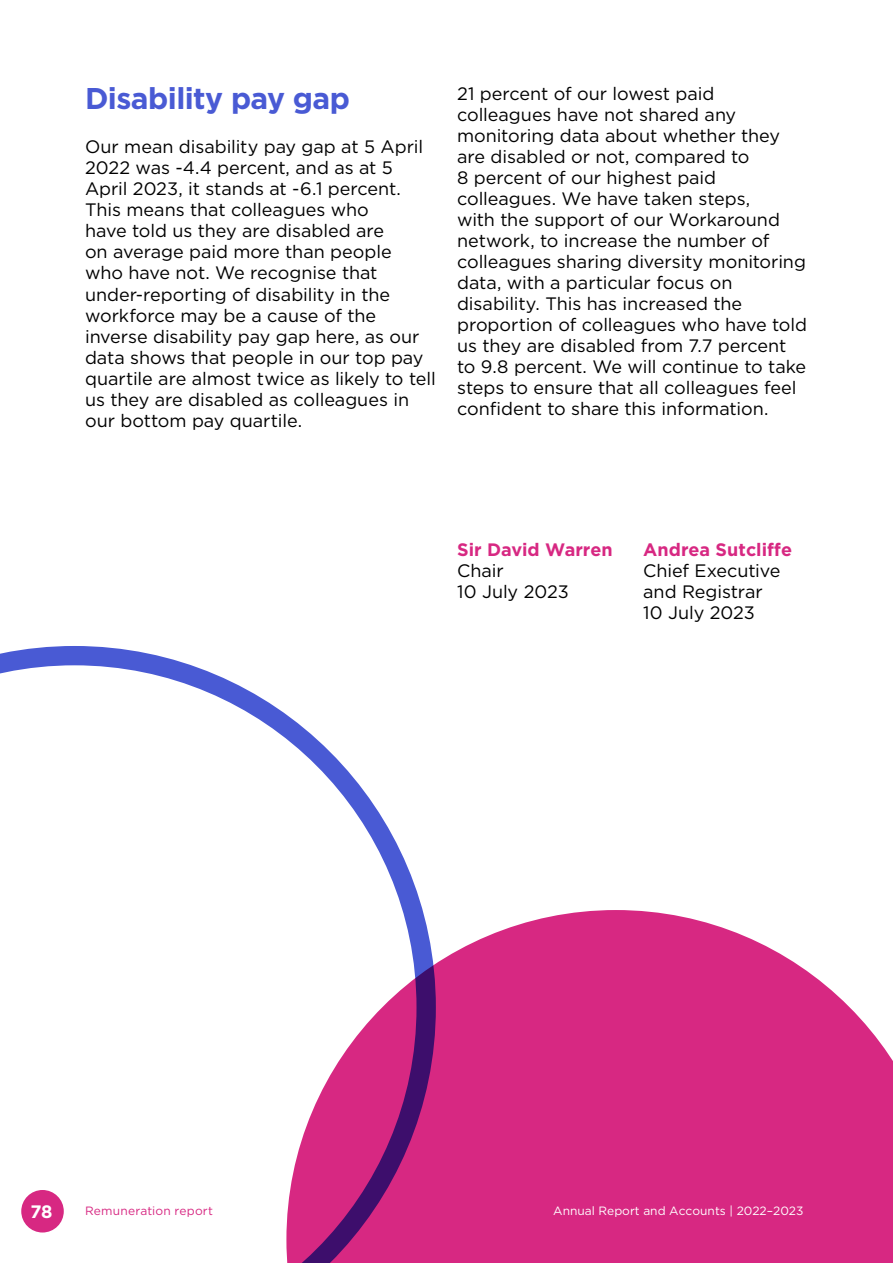
<style>
.page{position:relative;width:893px;height:1263px;background:#fff}
.page>*{position:absolute;margin:0;border:0;box-sizing:border-box;transform-origin:0 0}
.t1{font:700 30px "Gotham";letter-spacing:-.02em;color:#495ad4}
.t2{font:18px/21px "Gotham";letter-spacing:-.005em;color:#000}
.t3{font:700 18px "Gotham";color:#d72882}
.t4{font:700 18px "Gotham";color:#fff}
.t5{font:12px "Gotham";color:#fff}
.t6{font:12px "Gotham";letter-spacing:.02em;color:#d72882}
.s1{font-weight:700;color:#d72882}
</style>
<div class="page">
<svg style="left:0;top:646px;width:423px;height:587px"></svg>
<svg style="left:286px;top:910px;width:607px;height:353px;fill:#d72882"></svg>
<p class="t1" style="left:85px;top:79px;width:267px">Disability pay gap</p>
<p class="t2" style="left:85px;top:136px;width:352px">Our mean disability pay gap at 5 April 2022 was -4.4 percent, and as at 5<br>April 2023, it stands at -6.1 percent.<br>This means that colleagues who<br>have told us they are disabled are<br>on average paid more than people<br>who have not. We recognise that under-reporting of disability in the workforce may be a cause of the inverse disability pay gap here, as our data shows that people in our top pay quartile are almost twice as likely to tell us they are disabled as colleagues in our bottom pay quartile.</p>
<p class="t2" style="left:457px;top:82px;width:351px">21 percent of our lowest paid colleagues have not shared any monitoring data about whether they are disabled or not, compared to<br>8 percent of our highest paid colleagues. We have taken steps,<br>with the support of our Workaround network, to increase the number of colleagues sharing diversity monitoring data, with a particular focus on disability. This has increased the proportion of colleagues who have told us they are disabled from 7.7 percent to 9.8 percent. We will continue to take steps to ensure that all colleagues feel confdent to share this information.</p>
<p class="t2" style="left:457px;top:538px;width:157px"><span class="s1">Sir David Warren<br></span>Chair<br>10 July 2023</p>
<p class="t3" style="left:643px;top:537px;width:151px">Andrea Sutclife</p>
<p class="t2" style="left:643px;top:559px;width:139px">Chief Executive and Registrar<br>10 July 2023</p>
<p class="t4" style="left:30px;top:1200px;width:24px">78</p>
<p class="t6" style="left:85px;top:1203px;width:130px">Remuneration report</p>
<p class="t5" style="left:553px;top:1203px;width:252px">Annual Report and Accounts | 2022–2023</p>
</div>
